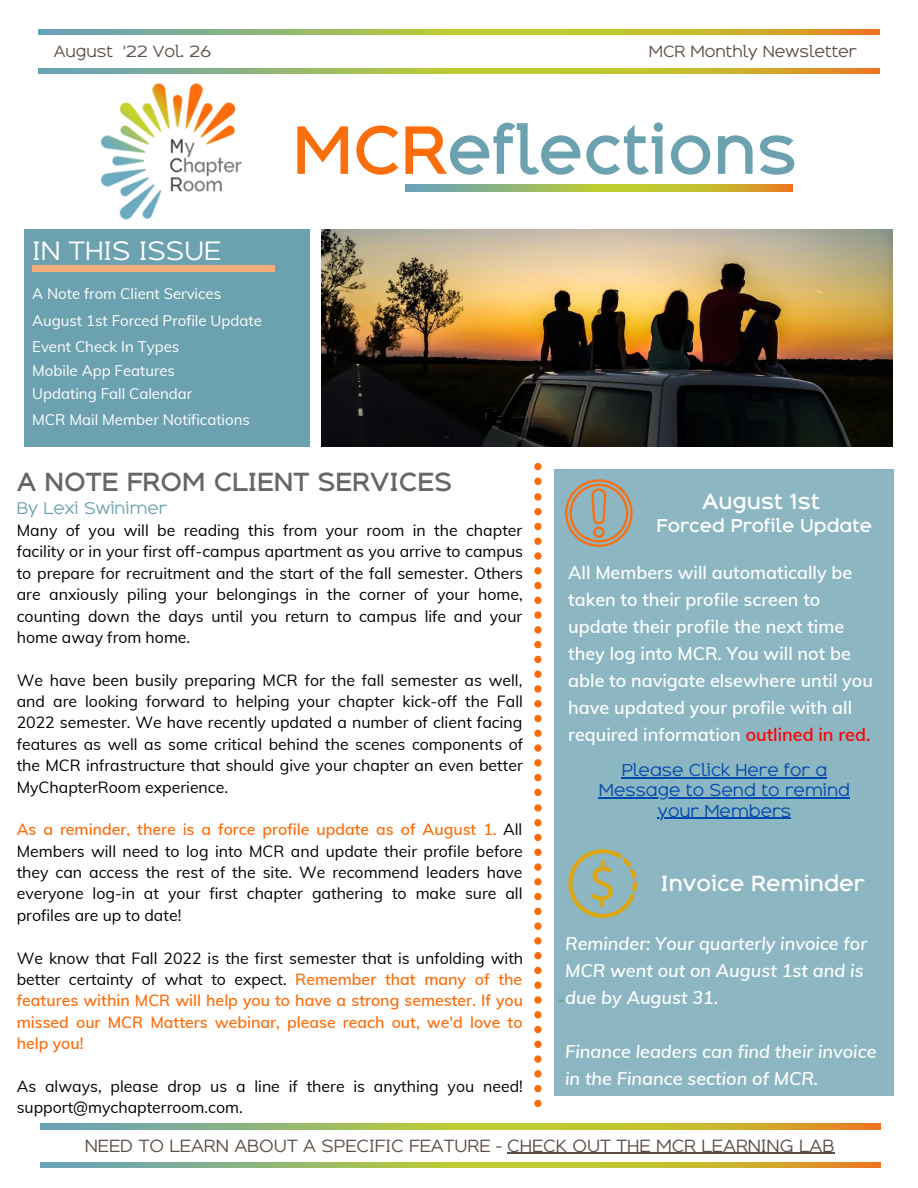
<style>
.page{position:relative;width:918px;height:1188px;background:#fff}
.page>*{position:absolute;margin:0;border:0;box-sizing:border-box;transform-origin:0 0}
.t1{font:500 59.25px "Adequate";color:#6ca2b0}
.t2{font:23.25px "Adequate";color:#fff}
.t3{font:500 22.95px "Adequate";color:#666}
.t4{font:500 19.2px "Adequate";color:#fff}
.t5{font:600 18px/27px "Muli";color:#fff}
.t6{font:italic 600 18px/27px "Muli";color:#fff}
.t7{font:500 16.2px "Adequate";color:#fff}
.t8{font:15.9px/21.3px "Muli";color:#000;text-align:justify}
.t9{font:600 15.9px/21.3px "Muli";color:#fc6d0b;text-align:justify}
.t10{font:15.45px "Adequate";color:#5d4d46}
.t11{font:15px/24.2px "Muli";color:#fff}
.t12{font:15px/20.2px "Adequate";color:#004aad;text-align:center}
.t13{font:14.85px "Adequate";color:#6ca2b0}
.t14{font:14.1px "Adequate";color:#5d4d46}
.s1{color:#fc6d0b}
.s2{font-weight:600;color:#fc6d0b}
.s3{font-weight:400;color:#000}
.s4{color:#f00}
</style>
<div class="page">
<div style="left:24px;top:230px;width:286px;height:217px;background:#6ca2b0"></div>
<img style="left:321px;top:230px;width:572px;height:217px">
<img style="left:39px;top:30px;width:840px;height:5px">
<img style="left:39px;top:69px;width:840px;height:5px">
<img style="left:405px;top:184px;width:388px;height:8px">
<img style="left:100px;top:83px;width:142px;height:137px">
<img style="left:40px;top:1124px;width:841px;height:5px">
<img style="left:40px;top:1162px;width:841px;height:6px">
<hr style="left:507px;top:1153px;width:327px;height:1px;background:#5d4d46">
<svg style="left:534px;top:804px;width:8px;height:303px"></svg>
<svg style="left:534px;top:493px;width:8px;height:303px"></svg>
<svg style="left:534px;top:462px;width:8px;height:23px"></svg>
<div style="left:32px;top:266px;width:242px;height:5px;background:#faae7b"></div>
<div style="left:555px;top:469px;width:339px;height:627px;background:#8cb6c1"></div>
<svg style="left:565px;top:479px;width:68px;height:68px"></svg>
<img style="left:568px;top:849px;width:69px;height:69px">
<hr style="left:622px;top:777px;width:205px;height:1px;background:#004aad">
<hr style="left:599px;top:797px;width:251px;height:2px;background:#004aad">
<hr style="left:658px;top:818px;width:133px;height:1px;background:#004aad">
<p class="t14" style="left:54px;top:41px;width:159px">August '22 Vol. 26</p>
<p class="t14" style="left:649px;top:41px;width:210px">MCR Monthly Newsletter</p>
<h2 class="t2" style="left:32px;top:235px;width:190px">IN THIS ISSUE</h2>
<p class="t11" style="left:32px;top:280px;width:231px;line-height:27px">A Note from Client Services<br>August 1st Forced Profile Update</p>
<p class="t11" style="left:32px;top:334px;width:149px">Event Check In Types<br>Mobile App Features</p>
<p class="t11" style="left:32px;top:380px;width:219px;line-height:26.5px">Updating Fall Calendar<br>MCR Mail Member Notifications</p>
<h1 class="t1" style="left:293px;top:110px;width:506px"><span class="s1">MCR</span>eflections</h1>
<h3 class="t3" style="left:17px;top:466px;width:437px">A NOTE FROM CLIENT SERVICES</h3>
<p class="t13" style="left:17px;top:497px;width:152px">By Lexi Swinimer</p>
<p class="t8" style="left:17px;top:519px;width:508px">Many of you will be reading this from your room in the chapter facility or in your first off-campus apartment as you arrive to campus to prepare for recruitment and the start of the fall semester. Others are anxiously piling your belongings in the corner of your home, counting down the days until you return to campus life and your home away from home.</p>
<p class="t8" style="left:17px;top:669px;width:508px">We have been busily preparing MCR for the fall semester as well, and are looking forward to helping your chapter kick-off the Fall 2022 semester. We have recently updated a number of client facing features as well as some critical behind the scenes components of the MCR infrastructure that should give your chapter an even better MyChapterRoom experience.</p>
<p class="t8" style="left:17px;top:819px;width:508px"><span class="s2">As a reminder, there is a force profile update as of August 1.</span> All Members will need to log into MCR and update their profile before they can access the rest of the site. We recommend leaders have everyone log-in at your first chapter gathering to make sure all profiles are up to date!</p>
<p class="t9" style="left:17px;top:947px;width:508px"><span class="s3">We know that Fall 2022 is the first semester that is unfolding with better certainty of what to expect.</span> Remember that many of the features within MCR will help you to have a strong semester. If you missed our MCR Matters webinar, please reach out, we'd love to help you!</p>
<p class="t8" style="left:17px;top:1075px;width:508px">As always, please drop us a line if there is anything you need! support@mychapterroom.com.</p>
<p class="t4" style="left:702px;top:488px;width:119px">August 1st</p>
<p class="t7" style="left:656px;top:515px;width:217px">Forced Profile Update</p>
<p class="t5" style="left:568px;top:558px;width:306px">All Members will automatically be taken to their profile screen to update their profile the next time they log into MCR. You will not be able to navigate elsewhere until you have updated your profile with all required information <span class="s4">outlined in red.</span></p>
<p class="t12" style="left:599px;top:760px;width:253px">Please Click Here for a<br>Message to Send to remind your Members</p>
<p class="t4" style="left:661px;top:870px;width:205px">Invoice Reminder</p>
<p class="t6" style="left:565px;top:929px;width:304px">Reminder: Your quarterly invoice for<br>MCR went out on August 1st and is due by August 31.</p>
<p class="t6" style="left:565px;top:1037px;width:313px">Finance leaders can find their invoice in the Finance section of MCR.</p>
<p class="t10" style="left:85px;top:1135px;width:751px">NEED TO LEARN ABOUT A SPECIFIC FEATURE - CHECK OUT THE MCR LEARNING LAB</p>
</div>
